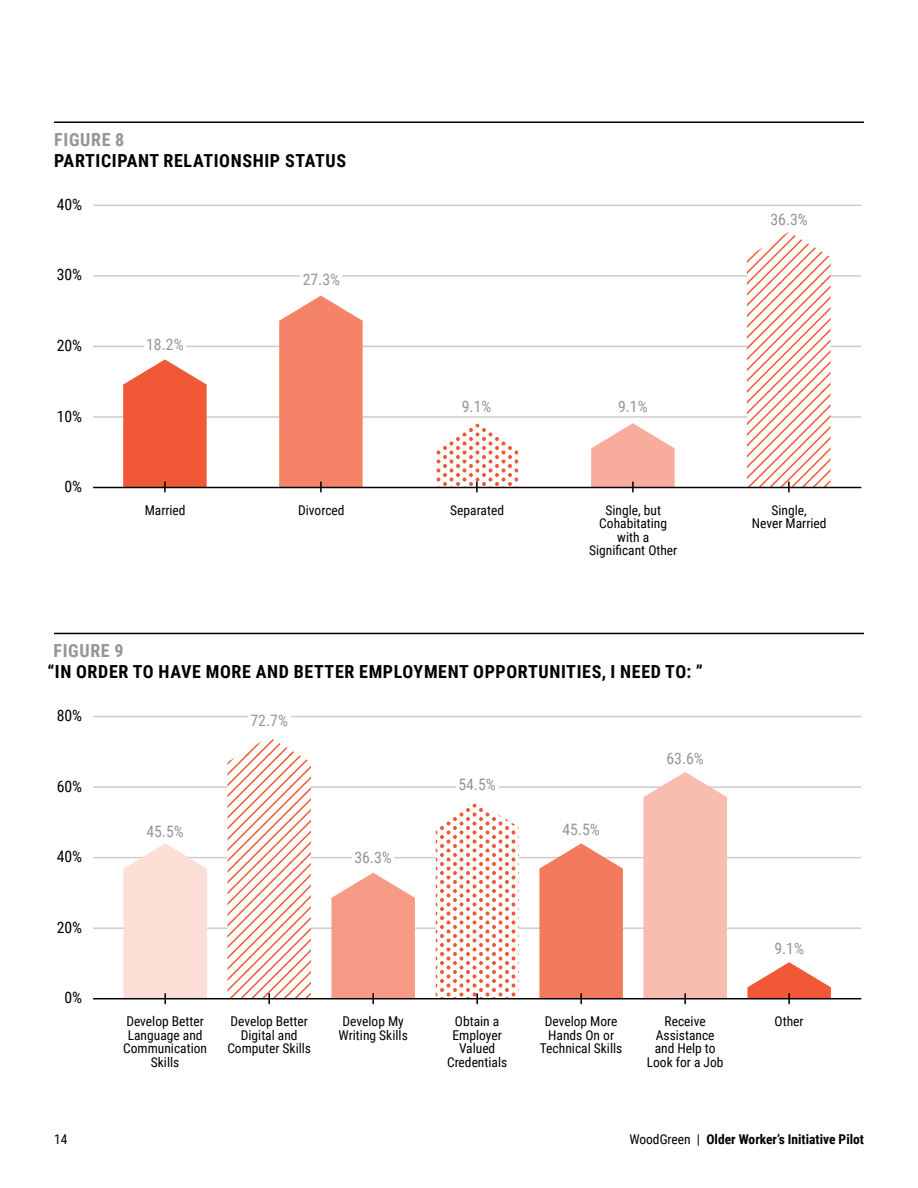
<style>
.page{position:relative;width:918px;height:1188px;background:#fff}
.page>*{position:absolute;margin:0;border:0;box-sizing:border-box;transform-origin:0 0}
.t1{font:700 18px "Roboto Condensed";letter-spacing:.035em;color:#000}
.t2{font:700 18px "Roboto Condensed";letter-spacing:.035em;color:#939598}
.t3{font:15.75px "Roboto Condensed";color:#939598}
.t4{font:15.75px "Roboto Condensed";color:#000}
.t5{font:13.5px/13.5px "Roboto Condensed";color:#000;text-align:center}
.t6{font:700 13.5px "Roboto Condensed";color:#000}
.s1{font-weight:400}
</style>
<div class="page">
<hr style="left:93px;top:416px;width:768px;height:2px;background:#ccc">
<hr style="left:93px;top:346px;width:768px;height:1px;background:#ccc">
<hr style="left:93px;top:275px;width:768px;height:2px;background:#ccc">
<hr style="left:93px;top:205px;width:768px;height:1px;background:#ccc">
<svg style="left:123px;top:359px;width:84px;height:133px;background:#f16e4f"></svg>
<svg style="left:279px;top:296px;width:84px;height:196px;background:#f58d75"></svg>
<svg style="left:435px;top:423px;width:84px;height:69px"></svg>
<svg style="left:747px;top:232px;width:84px;height:260px"></svg>
<svg style="left:591px;top:423px;width:84px;height:69px"></svg>
<hr style="left:93px;top:487px;width:768px;height:1px;background:#000">
<hr style="left:93px;top:927px;width:768px;height:2px;background:#ccc">
<hr style="left:93px;top:857px;width:768px;height:1px;background:#ccc">
<hr style="left:93px;top:786px;width:768px;height:2px;background:#ccc">
<hr style="left:93px;top:716px;width:768px;height:1px;background:#ccc">
<svg style="left:123px;top:843px;width:84px;height:161px;background:#fae0da"></svg>
<svg style="left:227px;top:739px;width:84px;height:265px"></svg>
<svg style="left:331px;top:873px;width:84px;height:131px;background:#f6a795"></svg>
<svg style="left:435px;top:803px;width:84px;height:201px"></svg>
<svg style="left:539px;top:843px;width:84px;height:161px;background:#f38970"></svg>
<svg style="left:747px;top:962px;width:84px;height:42px"></svg>
<svg style="left:643px;top:772px;width:84px;height:232px;background:#f8c2b5"></svg>
<hr style="left:93px;top:998px;width:768px;height:1px;background:#000">
<hr style="left:54px;top:122px;width:810px;height:1px;background:#000">
<hr style="left:54px;top:633px;width:810px;height:1px;background:#000">
<div style="left:144px;top:338px;width:42px;height:13px;background:#fff"></div>
<div style="left:248px;top:714px;width:42px;height:13px;background:#fff"></div>
<div style="left:352px;top:850px;width:42px;height:13px;background:#fff"></div>
<div style="left:456px;top:778px;width:42px;height:13px;background:#fff"></div>
<div style="left:301px;top:272px;width:41px;height:13px;background:#fff"></div>
<h1 class="t2" style="left:54px;top:127px;width:72px">FIGURE 8</h1>
<h1 class="t1" style="left:54px;top:148px;width:293px">PARTICIPANT RELATIONSHIP STATUS</h1>
<p class="t4" style="left:57px;top:193px;width:27px">40%</p>
<p class="t4" style="left:57px;top:264px;width:27px">30%</p>
<p class="t4" style="left:57px;top:334px;width:27px">20%</p>
<p class="t4" style="left:57px;top:405px;width:27px">10%</p>
<p class="t4" style="left:64px;top:475px;width:19px">0%</p>
<p class="t3" style="left:146px;top:334px;width:39px">18.2%</p>
<p class="t5" style="left:145px;top:502px;width:42px">Married</p>
<p class="t3" style="left:303px;top:268px;width:39px">27.3%</p>
<p class="t3" style="left:462px;top:396px;width:31px">9.1%</p>
<p class="t3" style="left:618px;top:396px;width:31px">9.1%</p>
<p class="t3" style="left:770px;top:208px;width:39px">36.3%</p>
<p class="t5" style="left:298px;top:502px;width:48px">Divorced</p>
<p class="t5" style="left:450px;top:502px;width:55px">Separated</p>
<p class="t5" style="left:589px;top:502px;width:90px">Single, but<br>Cohabitating with a<br>Significant Other</p>
<p class="t5" style="left:752px;top:502px;width:76px">Single,<br>Never Married</p>
<h1 class="t2" style="left:54px;top:638px;width:72px">FIGURE 9</h1>
<h1 class="t1" style="left:48px;top:659px;width:657px">“IN ORDER TO HAVE MORE AND BETTER EMPLOYMENT OPPORTUNITIES, I NEED TO: ”</h1>
<p class="t4" style="left:57px;top:705px;width:27px">80%</p>
<p class="t4" style="left:57px;top:775px;width:27px">60%</p>
<p class="t4" style="left:57px;top:846px;width:27px">40%</p>
<p class="t4" style="left:57px;top:916px;width:27px">20%</p>
<p class="t4" style="left:64px;top:987px;width:19px">0%</p>
<p class="t3" style="left:251px;top:710px;width:39px">72.7%</p>
<p class="t3" style="left:458px;top:774px;width:39px">54.5%</p>
<p class="t3" style="left:146px;top:820px;width:39px">45.5%</p>
<p class="t3" style="left:562px;top:819px;width:39px">45.5%</p>
<p class="t3" style="left:354px;top:846px;width:39px">36.3%</p>
<p class="t3" style="left:666px;top:747px;width:39px">63.6%</p>
<p class="t5" style="left:123px;top:1014px;width:85px">Develop Better<br>Language and<br>Communication<br>Skills</p>
<p class="t5" style="left:227px;top:1014px;width:85px">Develop Better<br>Digital and<br>Computer Skills</p>
<p class="t5" style="left:540px;top:1014px;width:84px">Develop More<br>Hands On or<br>Technical Skills</p>
<p class="t5" style="left:647px;top:1014px;width:78px">Receive<br>Assistance and Help to<br>Look for a Job</p>
<p class="t5" style="left:339px;top:1014px;width:71px;text-align:left">Develop My<br>Writing Skills</p>
<p class="t5" style="left:447px;top:1014px;width:62px">Obtain a<br>Employer<br>Valued<br>Credentials</p>
<p class="t3" style="left:774px;top:937px;width:31px">9.1%</p>
<p class="t5" style="left:775px;top:1014px;width:31px">Other</p>
<p class="t5" style="left:54px;top:1132px;width:15px">14</p>
<p class="t6" style="left:629px;top:1130px;width:236px"><span class="s1">WoodGreen |</span> Older Worker’s Initiative Pilot</p>
</div>
